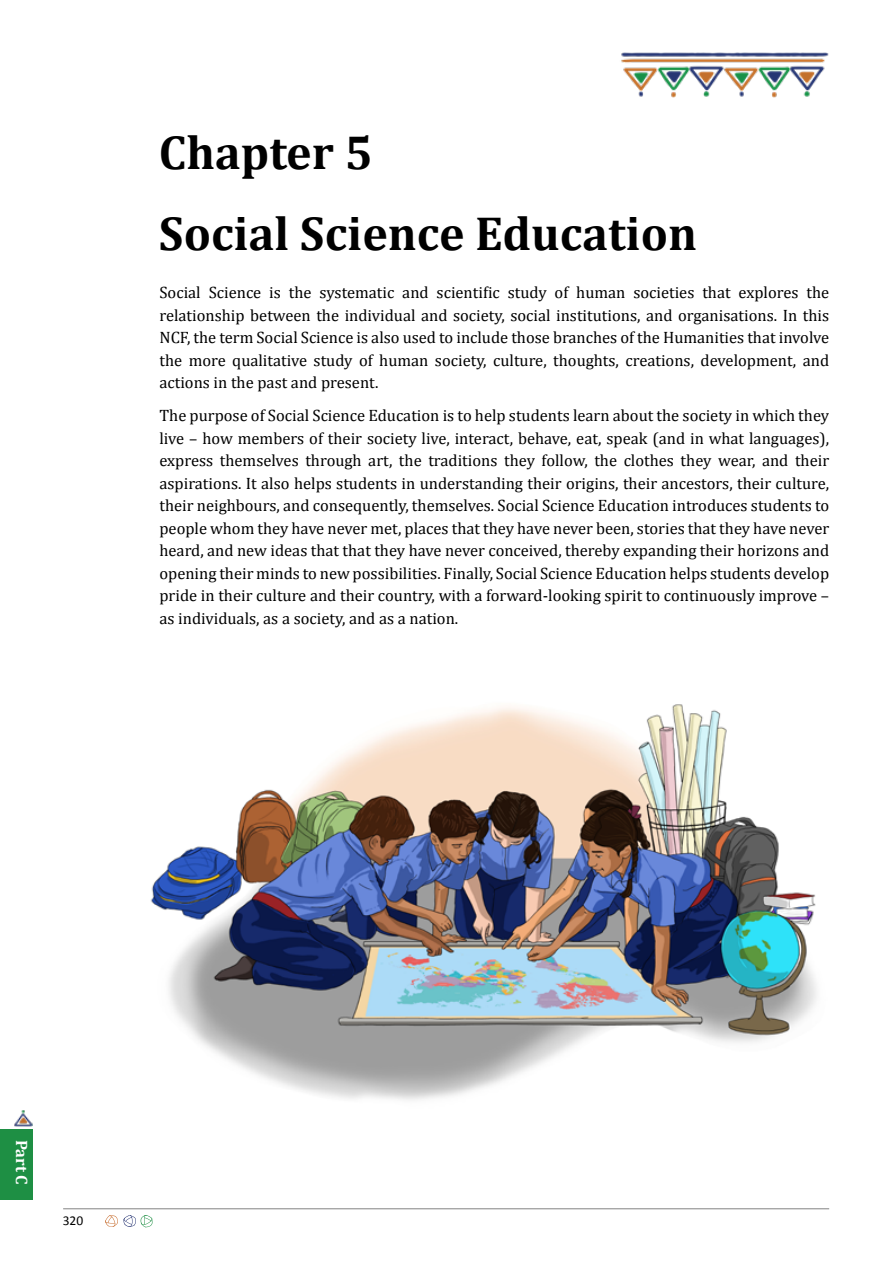
<style>
.page{position:relative;width:893px;height:1263px;background:#fff}
.page>*{position:absolute;margin:0;border:0;box-sizing:border-box;transform-origin:0 0}
.t1{font:700 48px/81px "Cambria";color:#000}
.t2{font:16.5px/22.5px "Cambria";color:#000;text-align:justify}
.t3{font:700 16.5px "Cambria";color:#fff}
.t4{font:13.5px "Calibri";color:#000}
</style>
<div class="page">
<hr style="left:63px;top:1208px;width:766px;height:1px;background:#000">
<svg style="left:105px;top:1215px;width:48px;height:12px"></svg>
<div style="left:0;top:1129px;width:32px;height:70px;background:#1e8f44"></div>
<img style="left:14px;top:1110px;width:18px;height:16px">
<img style="left:621px;top:52px;width:208px;height:46px">
<img style="left:150px;top:704px;width:667px;height:396px">
<h1 class="t1" style="left:159px;top:111px;width:540px">Chapter 5<br>Social Science Education</h1>
<p class="t2" style="left:159px;top:281px;width:671px">Social Science is the systematic and scientific study of human societies that explores the relationship between the individual and society, social institutions, and organisations. In this NCF, the term Social Science is also used to include those branches of the Humanities that involve the more qualitative study of human society, culture, thoughts, creations, development, and actions in the past and present.</p>
<p class="t2" style="left:159px;top:405px;width:671px">The purpose of Social Science Education is to help students learn about the society in which they live – how members of their society live, interact, behave, eat, speak (and in what languages), express themselves through art, the traditions they follow, the clothes they wear, and their aspirations. It also helps students in understanding their origins, their ancestors, their culture, their neighbours, and consequently, themselves. Social Science Education introduces students to people whom they have never met, places that they have never been, stories that they have never heard, and new ideas that that they have never conceived, thereby expanding their horizons and opening their minds to new possibilities. Finally, Social Science Education helps students develop pride in their culture and their country, with a forward-looking spirit to continuously improve – as individuals, as a society, and as a nation.</p>
<p class="t3" style="left:33px;top:1139px;width:47px;rotate:90deg">Part C</p>
<p class="t4" style="left:63px;top:1212px;width:22px">320</p>
</div>
